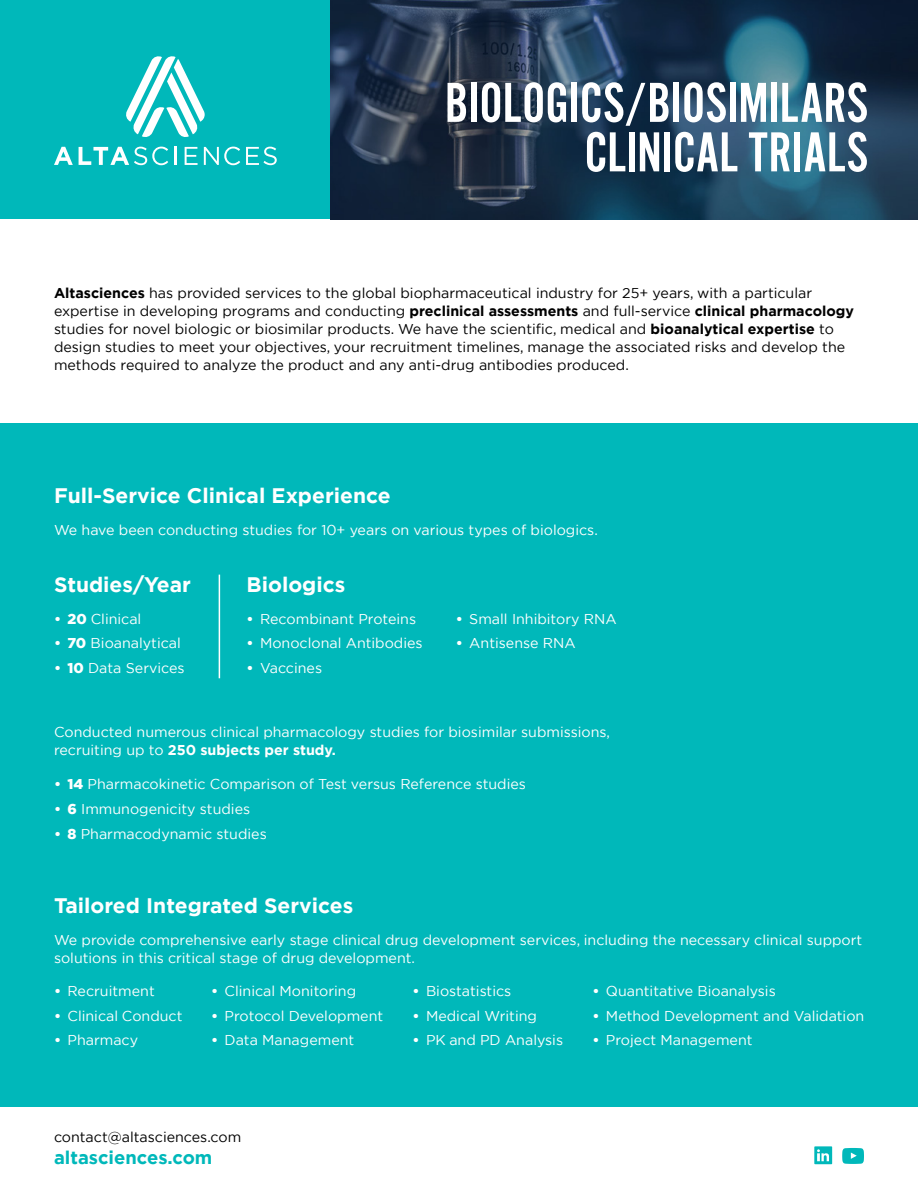
<style>
.page{position:relative;width:918px;height:1188px;background:#fff}
.page>*{position:absolute;margin:0;border:0;box-sizing:border-box;transform-origin:0 0}
.t1{font:58.5px/49.5px "Alternate Got No 2 D";color:#fff;text-align:right}
.t2{font:700 21px "Gotham";color:#fff}
.t3{font:700 18.3px "Gotham";color:#00b8ba}
.t4{font:14.25px/18px "Gotham";color:#fff}
.t5{font:14.25px/18px "Gotham";color:#000}
.s1{font-weight:700}
.s2{font-weight:900}
</style>
<div class="page">
<div style="left:0;top:0;width:918px;height:219px;background:#00b8ba"></div>
<svg style="left:54px;top:147px;width:19px;height:18px"></svg>
<svg style="left:79px;top:147px;width:89px;height:18px"></svg>
<svg style="left:175px;top:147px;width:2px;height:18px"></svg>
<svg style="left:185px;top:147px;width:13px;height:18px"></svg>
<svg style="left:204px;top:147px;width:36px;height:18px"></svg>
<svg style="left:246px;top:147px;width:31px;height:18px"></svg>
<svg style="left:126px;top:56px;width:79px;height:81px"></svg>
<svg style="left:842px;top:1148px;width:22px;height:16px"></svg>
<svg style="left:814px;top:1146px;width:18px;height:18px"></svg>
<div style="left:0;top:423px;width:918px;height:684px;background:#00b8ba"></div>
<img style="left:330px;top:0;width:588px;height:219px">
<hr style="left:219px;top:575px;width:1px;height:103px;background:#fff">
<h1 class="t1" style="left:445px;top:79px;width:425px">BIOLOGICS/BIOSIMILARS<br>CLINICAL TRIALS</h1>
<p class="t5" style="left:54px;top:283px;width:802px"><span class="s1">Altasciences</span> has provided services to the global biopharmaceutical industry for 25+ years, with a particular expertise in developing programs and conducting <span class="s1">preclinical assessments</span> and full-service <span class="s1">clinical pharmacology </span>studies for novel biologic or biosimilar products. We have the scientific, medical and <span class="s1">bioanalytical expertise</span> to design studies to meet your objectives, your recruitment timelines, manage the associated risks and develop the methods required to analyze the product and any anti-drug antibodies produced.</p>
<h2 class="t2" style="left:54px;top:482px;width:338px">Full-Service Clinical Experience</h2>
<p class="t4" style="left:54px;top:521px;width:545px">We have been conducting studies for 10+ years on various types of biologics.</p>
<h2 class="t2" style="left:54px;top:571px;width:139px">Studies/Year</h2>
<p class="t4" style="left:54px;top:609px;width:89px"><span class="s1">•</span> <span class="s2">20</span> Clinical</p>
<p class="t4" style="left:54px;top:634px;width:128px"><span class="s1">•</span> <span class="s2">70</span> Bioanalytical</p>
<p class="t4" style="left:54px;top:659px;width:132px"><span class="s1">•</span> <span class="s2">10</span> Data Services</p>
<h2 class="t2" style="left:247px;top:571px;width:100px">Biologics</h2>
<p class="t4" style="left:247px;top:609px;width:171px"><span class="s1">•</span> Recombinant Proteins</p>
<p class="t4" style="left:247px;top:634px;width:178px"><span class="s1">•</span> Monoclonal Antibodies</p>
<p class="t4" style="left:247px;top:659px;width:77px"><span class="s1">•</span> Vaccines</p>
<p class="t4" style="left:456px;top:609px;width:162px"><span class="s1">•</span> Small Inhibitory RNA</p>
<p class="t4" style="left:456px;top:634px;width:121px"><span class="s1">•</span> Antisense RNA</p>
<p class="t4" style="left:54px;top:723px;width:558px">Conducted numerous clinical pharmacology studies for biosimilar submissions, recruiting up to <span class="s1">250 subjects per study.</span></p>
<p class="t4" style="left:54px;top:775px;width:474px"><span class="s1">•</span> <span class="s2">14</span> Pharmacokinetic Comparison of Test versus Reference studies</p>
<p class="t4" style="left:54px;top:799px;width:198px"><span class="s1">•</span> <span class="s2">6</span> Immunogenicity studies</p>
<p class="t4" style="left:54px;top:824px;width:214px"><span class="s1">•</span> <span class="s2">8</span> Pharmacodynamic studies</p>
<h2 class="t2" style="left:54px;top:892px;width:301px">Tailored Integrated Services</h2>
<p class="t4" style="left:54px;top:930px;width:810px">We provide comprehensive early stage clinical drug development services, including the necessary clinical support solutions in this critical stage of drug development.</p>
<p class="t4" style="left:54px;top:981px;width:102px"><span class="s1">•</span> Recruitment</p>
<p class="t4" style="left:54px;top:1006px;width:130px"><span class="s1">•</span> Clinical Conduct</p>
<p class="t4" style="left:54px;top:1031px;width:86px"><span class="s1">•</span> Pharmacy</p>
<p class="t4" style="left:211px;top:981px;width:147px"><span class="s1">•</span> Clinical Monitoring</p>
<p class="t4" style="left:211px;top:1006px;width:174px"><span class="s1">•</span> Protocol Development</p>
<p class="t4" style="left:211px;top:1031px;width:145px"><span class="s1">•</span> Data Management</p>
<p class="t4" style="left:413px;top:981px;width:100px"><span class="s1">•</span> Biostatistics</p>
<p class="t4" style="left:413px;top:1006px;width:126px"><span class="s1">•</span> Medical Writing</p>
<p class="t4" style="left:413px;top:1031px;width:152px"><span class="s1">•</span> PK and PD Analysis</p>
<p class="t4" style="left:592px;top:981px;width:185px"><span class="s1">•</span> Quantitative Bioanalysis</p>
<p class="t4" style="left:592px;top:1006px;width:273px"><span class="s1">•</span> Method Development and Validation</p>
<p class="t4" style="left:592px;top:1031px;width:162px"><span class="s1">•</span> Project Management</p>
<p class="t5" style="left:54px;top:1128px;width:189px">contact@altasciences.com</p>
<p class="t3" style="left:54px;top:1146px;width:160px">altasciences.com</p>
</div>
